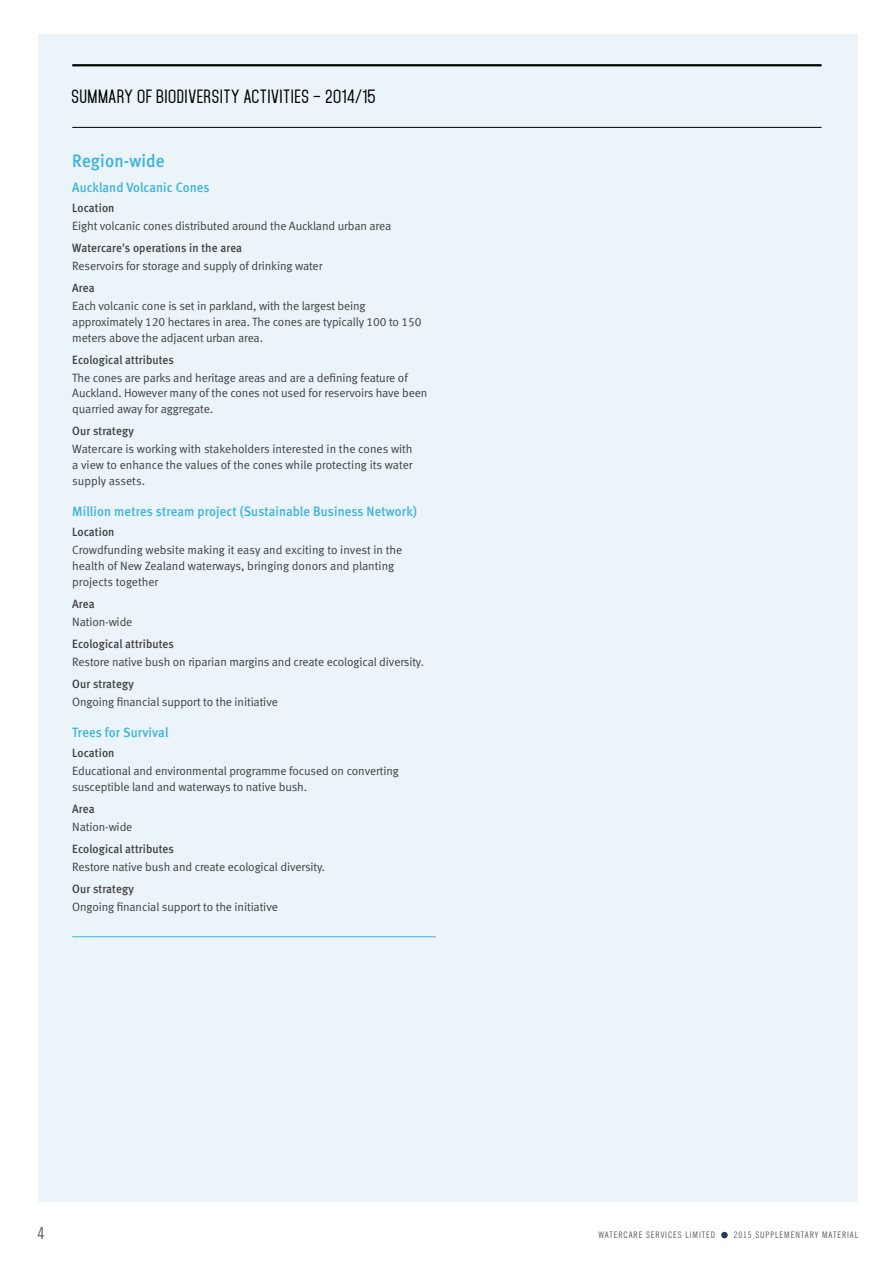
<style>
.page{position:relative;width:893px;height:1263px;background:#fff}
.page>*{position:absolute;margin:0;border:0;box-sizing:border-box;transform-origin:0 0}
.t1{font:18px "Meta Medium LF";letter-spacing:.01em;color:#3fb3db;scale:.95 1}
.t2{font:600 16.5px "Mohave";letter-spacing:.03em;color:#000}
.t3{font:condensed 16.5px "News Gothic BT";color:#58595b}
.t4{font:13.5px "Meta Medium LF";letter-spacing:.01em;color:#3fb3db;scale:.95 1}
.t5{font:12px/15.8px "Meta Normal LF";letter-spacing:-.01em;color:#414042}
.t6{font:12px "Meta Medium LF";letter-spacing:.01em;color:#414042;scale:.95 1}
.t7{font:condensed 9px "News Gothic BT";letter-spacing:.1em;color:#58595b}
</style>
<div class="page">
<div style="left:39px;top:34px;width:819px;height:1168px;background:#eaf4f9"></div>
<div style="left:721px;top:1232px;width:7px;height:6px;background:#203d58;border-radius:50%"></div>
<hr style="left:72px;top:936px;width:364px;height:1px;background:#3fb3db">
<hr style="left:72px;top:64px;width:749px;height:2px;background:#000">
<hr style="left:72px;top:127px;width:749px;height:1px;background:#000">
<h2 class="t2" style="left:71px;top:87px;width:306px">SUMMARY OF BIODIVERSITY ACTIVITIES – 2O14/15</h2>
<h1 class="t1" style="left:72px;top:151px;width:99px">Region-wide</h1>
<p class="t4" style="left:72px;top:180px;width:146px">Auckland Volcanic Cones</p>
<p class="t6" style="left:72px;top:201px;width:46px">Location</p>
<p class="t5" style="left:72px;top:218px;width:321px">Eight volcanic cones distributed around the Auckland urban area</p>
<p class="t6" style="left:72px;top:241px;width:180px">Watercare's operations in the area</p>
<p class="t5" style="left:72px;top:258px;width:252px">Reservoirs for storage and supply of drinking water</p>
<p class="t6" style="left:72px;top:281px;width:25px">Area</p>
<p class="t5" style="left:72px;top:298px;width:351px">Each volcanic cone is set in parkland, with the largest being approximately 120 hectares in area. The cones are typically 100 to 150 meters above the adjacent urban area.</p>
<p class="t6" style="left:72px;top:353px;width:109px">Ecological attributes</p>
<p class="t5" style="left:72px;top:370px;width:357px">The cones are parks and heritage areas and are a defining feature of<br>Auckland. However many of the cones not used for reservoirs have been quarried away for aggregate.</p>
<p class="t6" style="left:72px;top:424px;width:66px">Our strategy</p>
<p class="t5" style="left:72px;top:441px;width:342px;text-align:justify">Watercare is working with stakeholders interested in the cones with a view to enhance the values of the cones while protecting its water supply assets.</p>
<p class="t4" style="left:72px;top:504px;width:364px">Million metres stream project (Sustainable Business Network)</p>
<p class="t6" style="left:72px;top:525px;width:46px">Location</p>
<p class="t5" style="left:72px;top:542px;width:332px">Crowdfunding website making it easy and exciting to invest in the health of New Zealand waterways, bringing donors and planting projects together</p>
<p class="t6" style="left:72px;top:597px;width:25px">Area</p>
<p class="t5" style="left:72px;top:613px;width:62px">Nation-wide</p>
<p class="t6" style="left:72px;top:637px;width:109px">Ecological attributes</p>
<p class="t5" style="left:72px;top:653px;width:353px">Restore native bush on riparian margins and create ecological diversity.</p>
<p class="t6" style="left:72px;top:677px;width:66px">Our strategy</p>
<p class="t5" style="left:72px;top:693px;width:207px">Ongoing financial support to the initiative</p>
<p class="t4" style="left:72px;top:725px;width:103px">Trees for Survival</p>
<p class="t6" style="left:72px;top:746px;width:46px">Location</p>
<p class="t5" style="left:72px;top:763px;width:328px">Educational and environmental programme focused on converting susceptible land and waterways to native bush.</p>
<p class="t6" style="left:72px;top:802px;width:25px">Area</p>
<p class="t5" style="left:72px;top:819px;width:62px">Nation-wide</p>
<p class="t6" style="left:72px;top:842px;width:109px">Ecological attributes</p>
<p class="t5" style="left:72px;top:859px;width:254px">Restore native bush and create ecological diversity.</p>
<p class="t6" style="left:72px;top:882px;width:66px">Our strategy</p>
<p class="t5" style="left:72px;top:899px;width:207px">Ongoing financial support to the initiative</p>
<h2 class="t3" style="left:37px;top:1223px;width:9px">4</h2>
<p class="t7" style="left:599px;top:1229px;width:118px">WATERCARE SERVICES LIMITED</p>
<p class="t7" style="left:734px;top:1229px;width:126px">2015 SUPPLEMENTARY MATERIAL</p>
</div>
